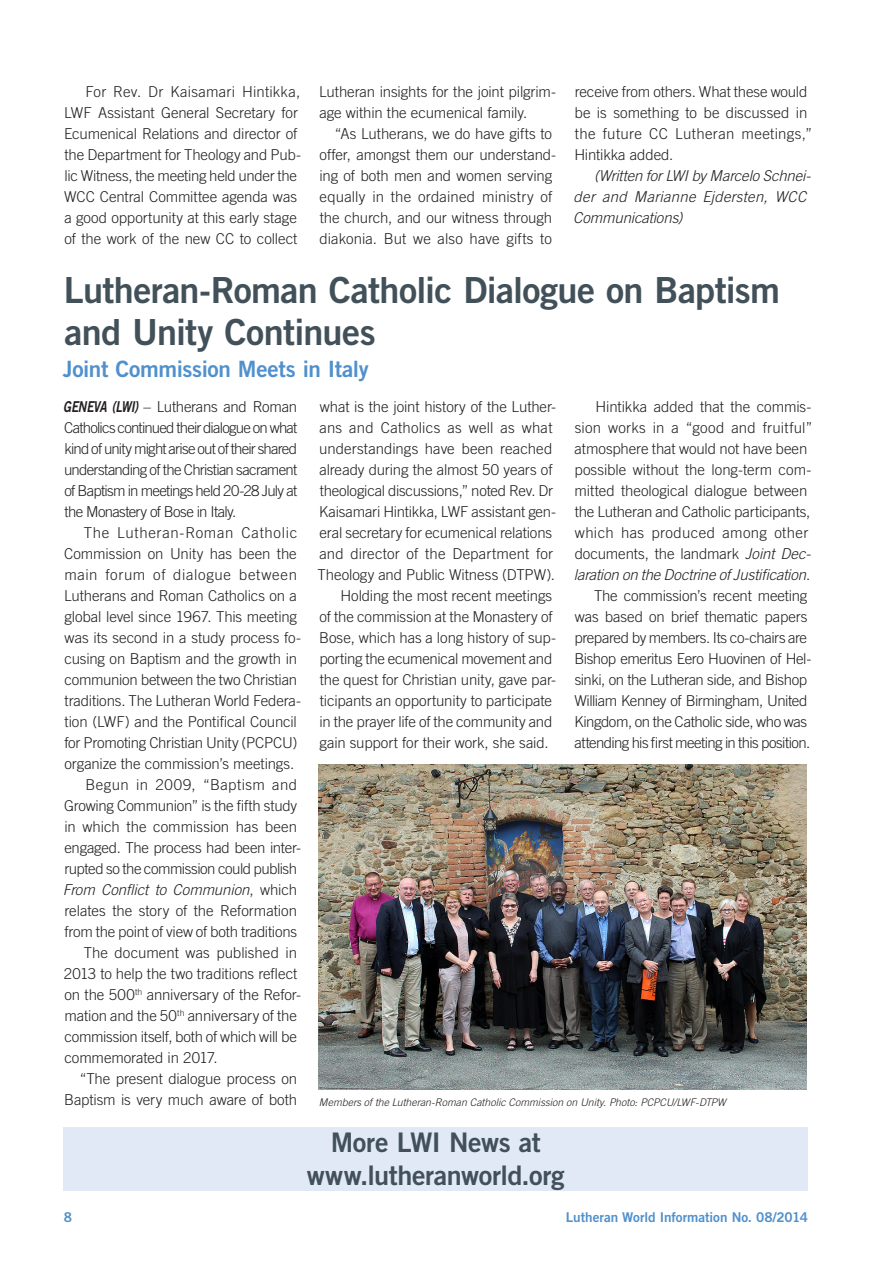
<style>
.page{position:relative;width:893px;height:1263px;background:#fff}
.page>*{position:absolute;margin:0;border:0;box-sizing:border-box;transform-origin:0 0}
.Heading_1{font:36px/42px "Trade Gothic LT Std Bd 2";letter-spacing:-.02em;color:#425159}
.Heading_1_notdm{font:27px/33px "Trade Gothic LT Std Bd 2";letter-spacing:-.015em;color:#425159;text-align:center}
.Heading_2{font:22.5px "Trade Gothic LT Std Bd 2";letter-spacing:-.015em;color:#5090cc}
.Normal_first_byline{font:300 15px/21px "Trade Gothic LT Std";letter-spacing:-.005em;color:#231f20}
.Normal_first_byline-2{font:300 15px/21px "Trade Gothic LT Std";letter-spacing:-.025em;color:#231f20}
.t1{font:italic 300 15px/21px "Trade Gothic LT Std";letter-spacing:-.005em;color:#231f20}
.t2{font:13.5px "Trade Gothic LT Std Bd 2";letter-spacing:-.005em;color:#5090cc}
.Captions{font:italic 300 10.5px "Trade Gothic LT Std";color:#231f20}
.s1{font-family:"Trade Gothic LT Std Bd 2 Obl";font-weight:400}
.s2{font-style:italic}
</style>
<div class="page">
<img style="left:319px;top:764px;width:488px;height:326px">
<div style="left:64px;top:1127px;width:744px;height:64px;background:#e1e9f6"></div>
<p class="Normal_first_byline" style="left:64px;top:81px;width:238px;text-indent:21px">For Rev. Dr Kaisamari Hintikka, LWF Assistant General Secretary for Ecumenical Relations and director of the Department for Theology and Pub&shy;lic Witness, the meeting held under the WCC Central Committee agenda was a good opportunity at this early stage of the work of the new CC to collect</p>
<p class="Normal_first_byline" style="left:319px;top:81px;width:238px">Lutheran insights for the joint pilgrim&shy;age within the ecumenical family.</p>
<p class="Normal_first_byline" style="left:319px;top:123px;width:238px;text-indent:15px">“As Lutherans, we do have gifts to offer, amongst them our understand&shy;ing of both men and women serving equally in the ordained ministry of the church, and our witness through diakonia. But we also have gifts to</p>
<p class="Normal_first_byline" style="left:574px;top:81px;width:239px">receive from others. What these would be is something to be discussed in the future CC Lutheran meetings,”<br>Hintikka added.</p>
<p class="t1" style="left:573px;top:166px;width:239px;text-indent:21px">(Written for LWI by Marcelo Schnei&shy;der and Marianne Ejdersten, WCC<br>Communications)</p>
<p class="Heading_1" style="left:64px;top:269px;width:718px">Lutheran-Roman Catholic Dialogue on Baptism and Unity Continues</p>
<p class="Heading_2" style="left:63px;top:355px;width:307px">Joint Commission Meets in Italy</p>
<p class="Normal_first_byline" style="left:63px;top:396px;width:236px;text-align:justify"><span class="s1">GENEVA (LWI)</span> – Lutherans and Roman Catholics continued their dialogue on what kind of unity might arise out of their shared understanding of the Christian sacrament of Baptism in meetings held 20-28 July at the Monastery of Bose in Italy.</p>
<p class="Normal_first_byline" style="left:64px;top:522px;width:239px;text-indent:20px">The Lutheran-Roman Catholic Commission on Unity has been the main forum of dialogue between Lutherans and Roman Catholics on a global level since 1967. This meeting was its second in a study process fo&shy;cusing on Baptism and the growth in communion between the two Christian traditions. The Lutheran World Federa&shy;tion (LWF) and the Pontifical Council for Promoting Christian Unity (PCPCU) organize the commission’s meetings.</p>
<p class="Normal_first_byline" style="left:63px;top:774px;width:240px;text-indent:23px">Begun in 2009, “Baptism and Growing Communion” is the fifth study in which the commission has been engaged. The process had been inter&shy;rupted so the commission could publish <span class="s2">From Conflict to Communion</span>, which relates the story of the Reformation from the point of view of both traditions</p>
<p class="Normal_first_byline" style="left:64px;top:942px;width:239px;text-indent:20px">The document was published in 2013 to help the two traditions reflect on the 500<sup>th</sup> anniversary of the Refor&shy;mation and the 50<sup>th</sup> anniversary of the commission itself, both of which will be commemorated in 2017.</p>
<p class="Normal_first_byline" style="left:64px;top:1068px;width:235px;text-align:right">“The present dialogue process on<br>Baptism is very much aware of both</p>
<p class="Normal_first_byline" style="left:318px;top:396px;width:240px">what is the joint history of the Luther&shy;ans and Catholics as well as what understandings have been reached already during the almost 50 years of theological discussions,” noted Rev. Dr Kaisamari Hintikka, LWF assistant gen&shy;eral secretary for ecumenical relations and director of the Department for Theology and Public Witness (DTPW).</p>
<p class="Normal_first_byline" style="left:319px;top:585px;width:238px;text-indent:21px">Holding the most recent meetings of the commission at the Monastery of Bose, which has a long history of sup&shy;porting the ecumenical movement and the quest for Christian unity, gave par&shy;ticipants an opportunity to participate in the prayer life of the community and gain support for their work, she said.</p>
<p class="Normal_first_byline" style="left:574px;top:396px;width:240px;text-indent:22px">Hintikka added that the commis&shy;sion works in a “good and fruitful” atmosphere that would not have been possible without the long-term com&shy;mitted theological dialogue between the Lutheran and Catholic participants, which has produced among other documents, the landmark <span class="s2">Joint Dec&shy;laration on the Doctrine of Justification</span>.</p>
<p class="Normal_first_byline-2" style="left:574px;top:585px;width:238px;text-indent:20px">The commission’s recent meeting was based on brief thematic papers prepared by members. Its co-chairs are Bishop emeritus Eero Huovinen of Hel&shy;sinki, on the Lutheran side, and Bishop William Kenney of Birmingham, United Kingdom, on the Catholic side, who was attending his first meeting in this position.</p>
<p class="Captions" style="left:319px;top:1096px;width:409px">Members of the Lutheran-Roman Catholic Commission on Unity. Photo: PCPCU/LWF-DTPW</p>
<p class="Heading_1_notdm" style="left:307px;top:1125px;width:259px">More LWI News at www.lutheranworld.org</p>
<p class="t2" style="left:64px;top:1208px;width:10px">8</p>
<p class="t2" style="left:566px;top:1208px;width:244px">Lutheran World Information No. 08/2014</p>
</div>
